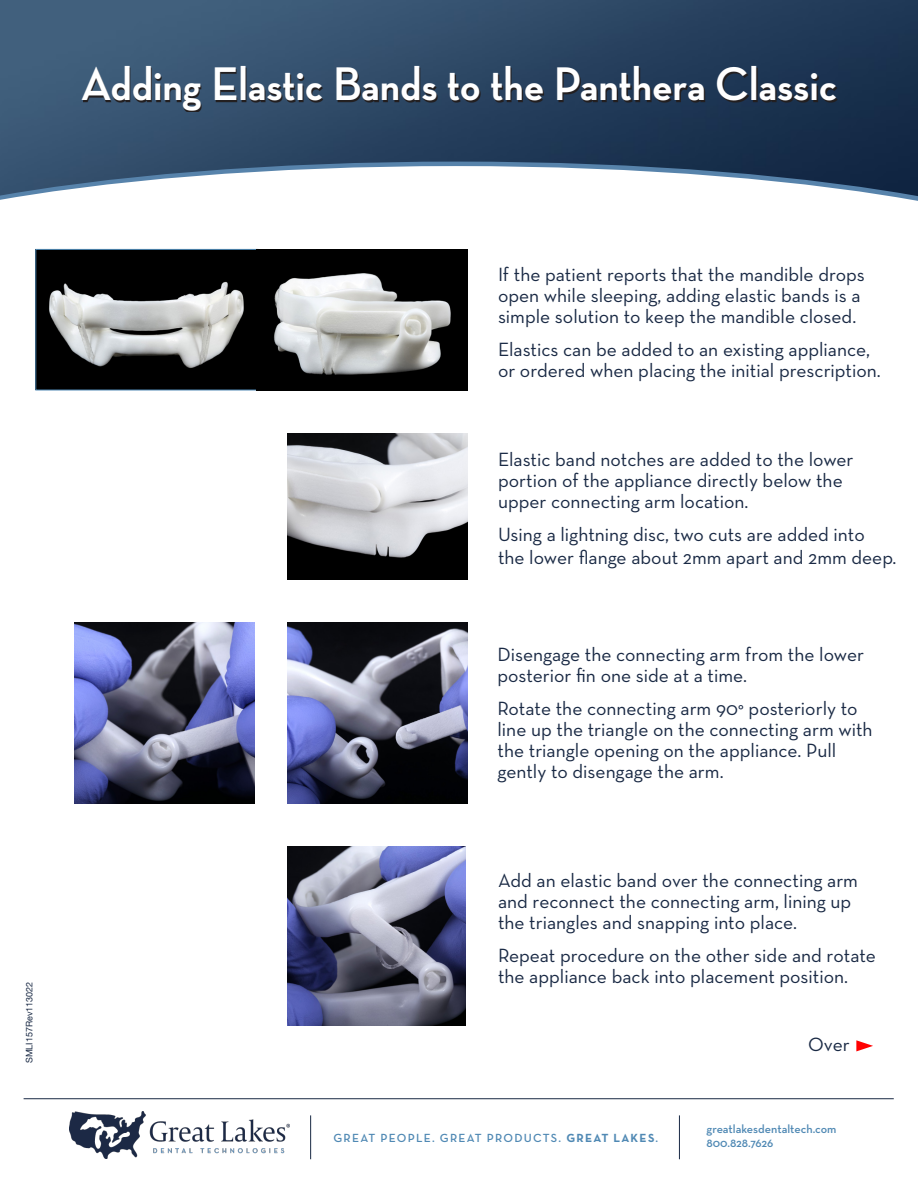
<style>
.page{position:relative;width:918px;height:1188px;background:#fff}
.page>*{position:absolute;margin:0;border:0;box-sizing:border-box;transform-origin:0 0}
.t1{font:700 48px "Neutraface Display";letter-spacing:.01em;color:#fff}
.t2{font:19.5px/21px "Neutraface Text";color:#192944}
.t3{font:600 12px "Neutraface Text";letter-spacing:.1em;color:#5089b4}
.t4{font:600 12px "Neutraface Text";color:#5089b4}
.t5{font:9px "Helvetica Neue";color:#192944}
.s1{font-weight:700}
</style>
<div class="page">
<img style="left:0;top:0;width:918px;height:162px">
<svg style="left:0;top:166px;width:918px;height:225px"></svg>
<svg style="left:83px;top:67px;width:754px;height:45px;background:#283b52"></svg>
<img style="left:38px;top:249px;width:429px;height:141px">
<div style="left:36px;top:249px;width:222px;height:141px;border:1px solid #5089b4"></div>
<img style="left:288px;top:434px;width:179px;height:145px">
<img style="left:288px;top:622px;width:179px;height:182px">
<img style="left:75px;top:622px;width:180px;height:182px">
<img style="left:288px;top:846px;width:178px;height:180px">
<svg style="left:856px;top:1040px;width:17px;height:11px"></svg>
<hr style="left:679px;top:1115px;width:1px;height:44px;background:#192944">
<hr style="left:310px;top:1115px;width:1px;height:44px;background:#192944">
<hr style="left:24px;top:1098px;width:870px;height:1px;background:#192944">
<img style="left:69px;top:1111px;width:220px;height:47px">
<p class="t1" style="left:81px;top:57px;width:758px">Adding Elastic Bands to the Panthera Classic</p>
<p class="t5" style="left:23px;top:1063px;width:83px;rotate:-90deg">SMLI157Rev113022</p>
<p class="t2" style="left:498px;top:263px;width:368px">If the patient reports that the mandible drops open while sleeping, adding elastic bands is a</p>
<p class="t2" style="left:498px;top:305px;width:360px">simple solution to keep the mandible closed.</p>
<p class="t2" style="left:498px;top:338px;width:374px">Elastics can be added to an existing appliance,</p>
<p class="t2" style="left:498px;top:359px;width:384px">or ordered when placing the initial prescription.</p>
<p class="t2" style="left:498px;top:449px;width:357px">Elastic band notches are added to the lower</p>
<p class="t2" style="left:498px;top:470px;width:346px">portion of the appliance directly below the</p>
<p class="t2" style="left:498px;top:491px;width:252px">upper connecting arm location.</p>
<p class="t2" style="left:498px;top:524px;width:368px">Using a lightning disc, two cuts are added into</p>
<p class="t2" style="left:498px;top:546px;width:400px">the lower flange about 2mm apart and 2mm deep.</p>
<p class="t2" style="left:498px;top:643px;width:368px">Disengage the connecting arm from the lower posterior fin one side at a time.</p>
<p class="t2" style="left:498px;top:697px;width:362px">Rotate the connecting arm 90° posteriorly to</p>
<p class="t2" style="left:498px;top:718px;width:377px">line up the triangle on the connecting arm with the triangle opening on the appliance. Pull</p>
<p class="t2" style="left:498px;top:760px;width:228px">gently to disengage the arm.</p>
<p class="t2" style="left:498px;top:870px;width:362px">Add an elastic band over the connecting arm and reconnect the connecting arm, lining up</p>
<p class="t2" style="left:498px;top:912px;width:301px">the triangles and snapping into place.</p>
<p class="t2" style="left:498px;top:945px;width:379px">Repeat procedure on the other side and rotate the appliance back into placement position.</p>
<p class="t3" style="left:334px;top:1130px;width:326px">GREAT PEOPLE. GREAT PRODUCTS. <span class="s1">GREAT LAKES</span>.</p>
<p class="t2" style="left:808px;top:1034px;width:43px">Over</p>
<p class="t4" style="left:707px;top:1122px;width:132px">greatlakesdentaltech.com</p>
<p class="t4" style="left:707px;top:1135px;width:68px">800.828.7626</p>
</div>
